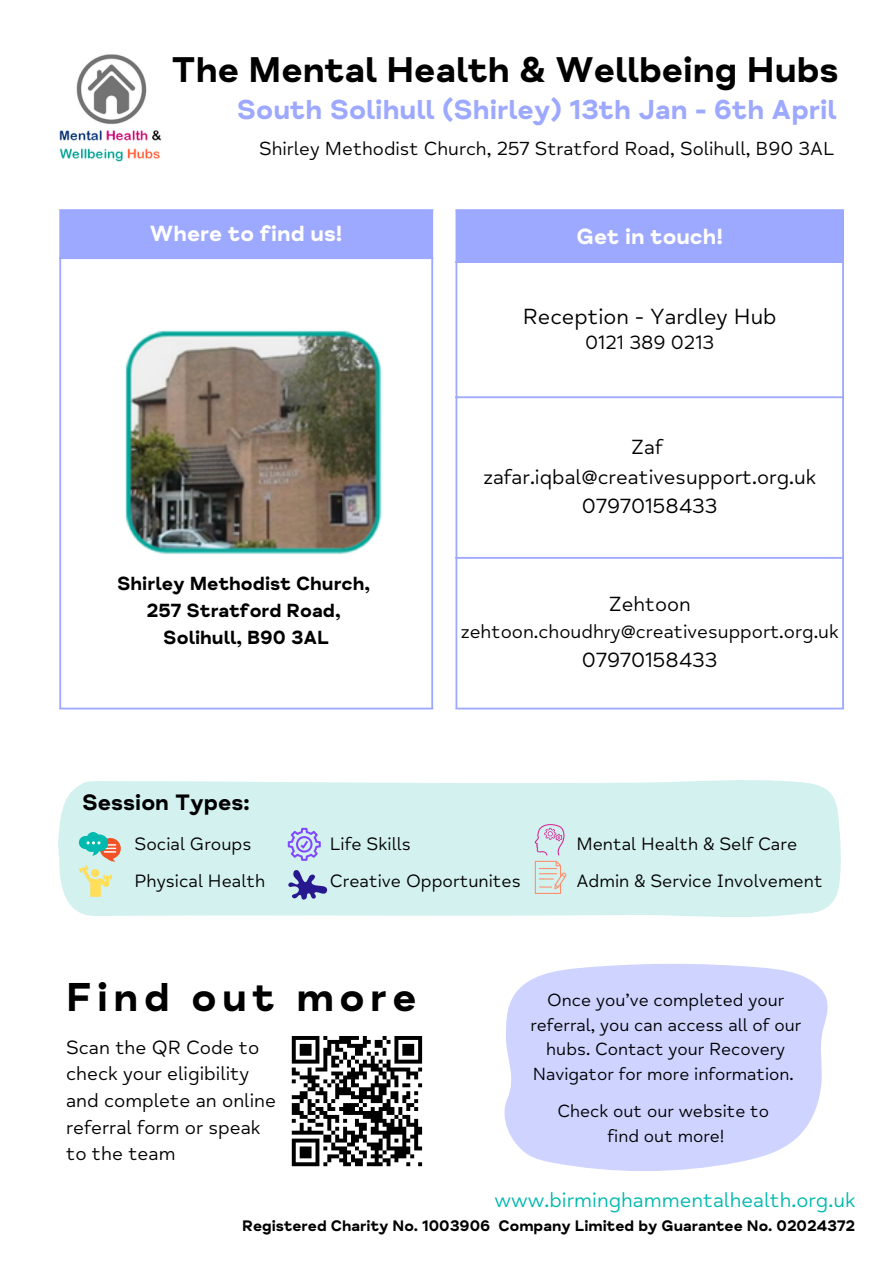
<style>
.page{position:relative;width:894px;height:1264px;background:#fff}
.page>*{position:absolute;margin:0;border:0;box-sizing:border-box;transform-origin:0 0}
.t1{font:700 41.25px "Mind Meridian";letter-spacing:.13em;color:#000}
.t2{font:700 36.6px "Mind Meridian";color:#000}
.t3{font:700 28.05px "Mind Meridian";color:#9da8ff}
.t4{font:700 22.8px "Mind Meridian";color:#000}
.t5{font:700 22.5px "Mind Meridian";color:#fff}
.t6{font:22.5px "Mind Meridian";color:#000}
.t7{font:21px "Mind Meridian";color:#000}
.t8{font:21px "Mind Meridian";color:#00b9af}
.t9{font:19.65px/26.7px "Mind Meridian";color:#000}
.t10{font:700 19.5px "Mind Meridian";color:#000}
.t11{font:19.5px "Mind Meridian";color:#000}
.t12{font:19.35px "Mind Meridian";color:#000}
.t13{font:18.3px/36.6px "Mind Meridian";color:#000}
.t14{font:18px/24.8px "Mind Meridian";color:#000;text-align:center}
.t15{font:700 15.6px "Mind Meridian";color:#000}
</style>
<div class="page">
<div style="left:456px;top:210px;width:387px;height:52px;background:#9da8ff"></div>
<hr style="left:455px;top:211px;width:2px;height:496px;background:#9da8ff">
<hr style="left:841px;top:211px;width:2px;height:496px;background:#9da8ff">
<hr style="left:455px;top:209px;width:388px;height:2px;background:#9da8ff">
<hr style="left:455px;top:261px;width:388px;height:2px;background:#9da8ff">
<hr style="left:455px;top:396px;width:388px;height:2px;background:#9da8ff">
<hr style="left:455px;top:557px;width:388px;height:1px;background:#9da8ff">
<hr style="left:455px;top:707px;width:388px;height:2px;background:#9da8ff">
<div style="left:60px;top:210px;width:372px;height:48px;background:#9da8ff"></div>
<hr style="left:59px;top:211px;width:2px;height:496px;background:#9da8ff">
<hr style="left:431px;top:211px;width:2px;height:496px;background:#9da8ff">
<hr style="left:59px;top:209px;width:374px;height:2px;background:#9da8ff">
<hr style="left:59px;top:257px;width:374px;height:2px;background:#9da8ff">
<hr style="left:59px;top:707px;width:374px;height:2px;background:#9da8ff">
<img style="left:125px;top:330px;width:257px;height:224px">
<img style="left:59px;top:54px;width:103px;height:108px">
<svg style="left:504px;top:964px;width:324px;height:207px;background:#d3d7ff"></svg>
<svg style="left:291px;top:1036px;width:132px;height:131px"></svg>
<div style="left:58px;top:780px;width:783px;height:137px;background:#d3f1ef"></div>
<svg style="left:288px;top:867px;width:39px;height:33px"></svg>
<svg style="left:79px;top:832px;width:42px;height:64px;background:#bbd7bd"></svg>
<svg style="left:534px;top:823px;width:32px;height:71px;background:#d7d8da"></svg>
<svg style="left:288px;top:827px;width:33px;height:33px"></svg>
<p class="t2" style="left:171px;top:47px;width:668px">The Mental Health &amp; Wellbeing Hubs</p>
<p class="t3" style="left:237px;top:93px;width:601px">South Solihull (Shirley) 13th Jan - 6th April</p>
<p class="t12" style="left:259px;top:137px;width:576px">Shirley Methodist Church, 257 Stratford Road, Solihull, B90 3AL</p>
<p class="t5" style="left:150px;top:220px;width:194px">Where to find us!</p>
<p class="t10" style="left:117px;top:572px;width:254px">Shirley Methodist Church,</p>
<p class="t10" style="left:147px;top:599px;width:195px">257 Stratford Road,</p>
<p class="t10" style="left:163px;top:626px;width:167px">Solihull, B90 3AL</p>
<h6 class="t4" style="left:82px;top:788px;width:169px">Session Types:</h6>
<p class="t5" style="left:576px;top:223px;width:148px">Get in touch!</p>
<h2 class="t6" style="left:522px;top:302px;width:255px">Reception - Yardley Hub</h2>
<h3 class="t11" style="left:585px;top:331px;width:131px">0121 389 0213</h3>
<h6 class="t7" style="left:630px;top:435px;width:33px">Zaf</h6>
<p class="t7" style="left:483px;top:464px;width:334px">zafar.iqbal@creativesupport.org.uk</p>
<p class="t7" style="left:581px;top:493px;width:137px">07970158433</p>
<p class="t7" style="left:608px;top:591px;width:84px">Zehtoon</p>
<p class="t11" style="left:460px;top:619px;width:379px">zehtoon.choudhry@creativesupport.org.uk</p>
<p class="t7" style="left:581px;top:647px;width:137px">07970158433</p>
<h6 class="t13" style="left:134px;top:826px;width:132px">Social Groups<br>Physical Health</h6>
<p class="t13" style="left:330px;top:826px;width:192px">Life Skills<br>Creative Opportunites</p>
<p class="t13" style="left:576px;top:826px;width:248px">Mental Health &amp; Self Care<br>Admin &amp; Service Involvement</p>
<p class="t1" style="left:66px;top:972px;width:352px">Find out more</p>
<h4 class="t9" style="left:66px;top:1033px;width:211px">Scan the QR Code to check your eligibility and complete an online referral form or speak to the team</h4>
<p class="t14" style="left:530px;top:987px;width:272px">Once you’ve completed your referral, you can access all of our hubs. Contact your Recovery<br>Navigator for more information.</p>
<p class="t14" style="left:557px;top:1099px;width:213px">Check out our website to find out more!</p>
<p class="t8" style="left:494px;top:1186px;width:362px">www.birminghammentalhealth.org.uk</p>
<p class="t15" style="left:242px;top:1216px;width:614px">Registered Charity No. 1003906 Company Limited by Guarantee No. 02024372</p>
</div>
